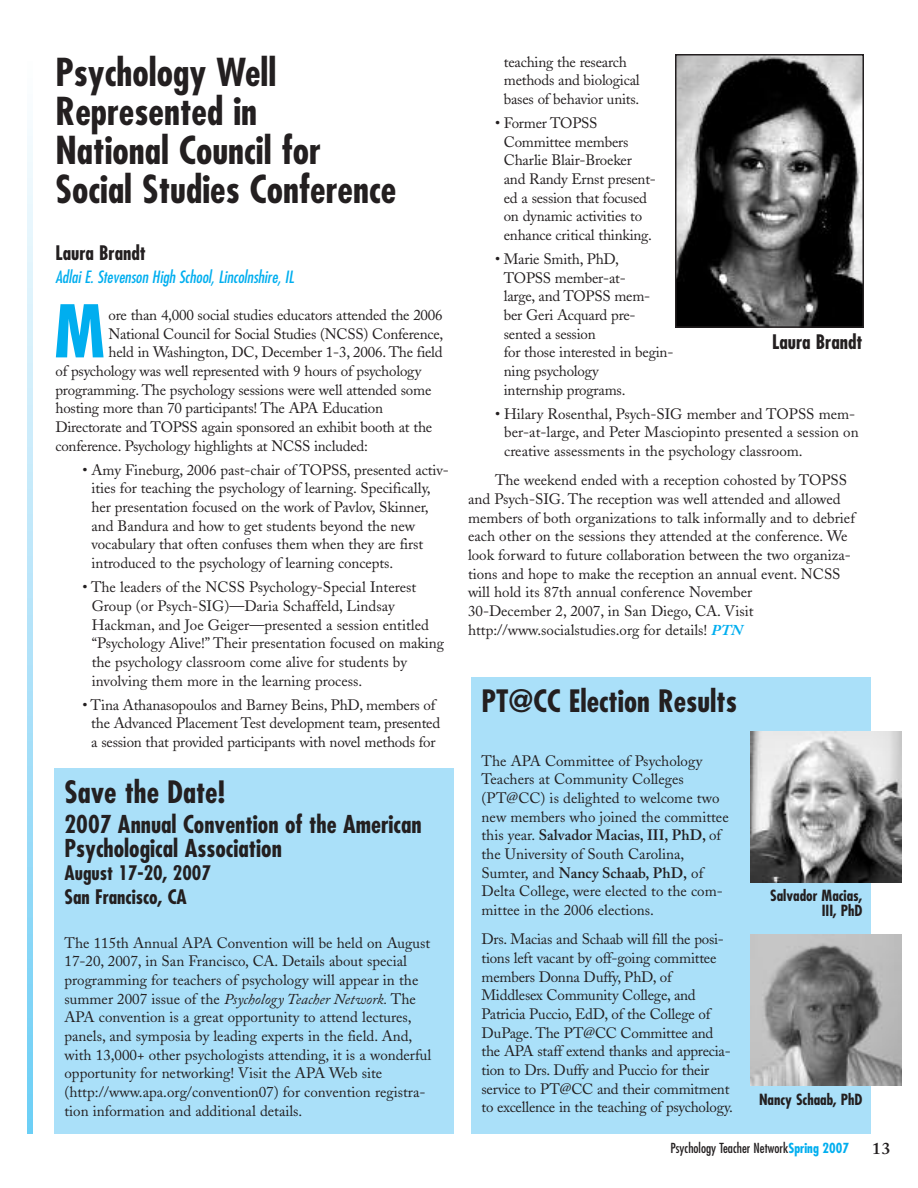
<style>
.page{position:relative;width:918px;height:1188px;background:#fff}
.page>*{position:absolute;margin:0;border:0;box-sizing:border-box;transform-origin:0 0}
.t1{font:700 condensed 70.65px "Futura";color:#00aeef}
.t2{font:700 condensed 37.5px/39px "Futura";color:#231f20}
.t3{font:700 condensed 30px "Futura";color:#231f20}
.t4{font:700 condensed 24px/24px "Futura";color:#231f20}
.t5{font:700 condensed 19.5px/23.4px "Futura";color:#231f20}
.t6{font:italic condensed 16.5px "Futura";color:#00aeef}
.t7{font:600 16.5px "Adobe Caslon";color:#231f20;scale:1.05 1}
.t8{font:15px/18.6px "Adobe Caslon";letter-spacing:-.005em;color:#231f20}
.t9{font:700 condensed 15px/15px "Futura";color:#231f20;text-align:right}
.t10{font:condensed 13.5px "Futura";color:#231f20}
.s1{font-style:italic}
.s2{font-weight:700;font-style:italic;color:#00aeef}
.s3{font-weight:600}
.s4{font-weight:700;color:#00aeef}
</style>
<div class="page">
<img style="left:678px;top:57px;width:183px;height:268px">
<div style="left:675px;top:54px;width:189px;height:274px;border:2px solid #231f20"></div>
<div style="left:471px;top:677px;width:400px;height:457px;background:#aae0f9"></div>
<div style="left:54px;top:769px;width:400px;height:365px;background:#aae0f9"></div>
<img style="left:751px;top:731px;width:151px;height:151px">
<img style="left:751px;top:934px;width:151px;height:151px">
<h2 class="t2" style="left:56px;top:56px;width:342px">Psychology Well<br>Represented in<br>National Council for<br>Social Studies Conference</h2>
<h3 class="t5" style="left:56px;top:243px;width:92px">Laura Brandt</h3>
<p class="t6" style="left:56px;top:269px;width:240px">Adlai E. Stevenson High School, Lincolnshire, IL</p>
<h1 class="t1" style="left:54px;top:300px;width:52px">M</h1>
<p class="t8" style="left:109px;top:307px;width:336px">ore than 4,000 social studies educators attended the 2006</p>
<p class="t8" style="left:109px;top:326px;width:336px">National Council for Social Studies (NCSS) Conference,</p>
<p class="t8" style="left:109px;top:345px;width:336px">held in Washington, DC, December 1-3, 2006. The field</p>
<p class="t8" style="left:56px;top:364px;width:367px">of psychology was well represented with 9 hours of psychology</p>
<p class="t8" style="left:56px;top:382px;width:377px">programming. The psychology sessions were well attended some</p>
<p class="t8" style="left:56px;top:401px;width:329px">hosting more than 70 participants! The APA Education</p>
<p class="t8" style="left:56px;top:420px;width:378px">Directorate and TOPSS again sponsored an exhibit booth at the</p>
<p class="t8" style="left:56px;top:438px;width:314px">conference. Psychology highlights at NCSS included:</p>
<p class="t8" style="left:92px;top:462px;width:359px;text-indent:-9px">• Amy Fineburg, 2006 past-chair of TOPSS, presented activ&shy;ities for teaching the psychology of learning. Specifically, her presentation focused on the work of Pavlov, Skinner, and Bandura and how to get students beyond the new vocabulary that often confuses them when they are first introduced to the psychology of learning concepts.</p>
<p class="t8" style="left:92px;top:580px;width:354px;text-indent:-9px">• The leaders of the NCSS Psychology-Special Interest Group (or Psych-SIG)—Daria Schaffeld, Lindsay Hackman, and Joe Geiger—presented a session entitled “Psychology Alive!” Their presentation focused on making the psychology classroom come alive for students by involving them more in the learning process.</p>
<p class="t8" style="left:83px;top:697px;width:359px;text-align:center">• Tina Athanasopoulos and Barney Beins, PhD, members of the Advanced Placement Test development team, presented a session that provided participants with novel methods for</p>
<h3 class="t3" style="left:64px;top:779px;width:162px">Save the Date!</h3>
<h3 class="t4" style="left:64px;top:814px;width:359px">2007 Annual Convention of the American<br>Psychological Association</h3>
<h3 class="t5" style="left:64px;top:863px;width:148px">August 17-20, 2007<br>San Francisco, CA</h3>
<p class="t8" style="left:64px;top:935px;width:368px">The 115th Annual APA Convention will be held on August 17-20, 2007, in San Francisco, CA. Details about special programming for teachers of psychology will appear in the summer 2007 issue of the <span class="s1">Psychology Teacher Network.</span> The APA convention is a great opportunity to attend lectures, panels, and symposia by leading experts in the field. And, with 13,000+ other psychologists attending, it is a wonderful opportunity for networking! Visit the APA Web site (http://www.apa.org/convention07) for convention registra&shy;tion information and additional details.</p>
<p class="t8" style="left:504px;top:54px;width:138px">teaching the research methods and biological bases of behavior units.</p>
<p class="t8" style="left:504px;top:115px;width:154px;text-indent:-9px">• Former TOPSS<br>Committee members<br>Charlie Blair-Broeker and Randy Ernst present&shy;ed a session that focused on dynamic activities to enhance critical thinking.</p>
<p class="t8" style="left:504px;top:251px;width:171px;text-indent:-9px">• Marie Smith, PhD,<br>TOPSS member-at-<br>large, and TOPSS mem-<br>ber Geri Acquard pre&shy;sented a session<br>for those interested in begin&shy;ning psychology<br>internship programs.</p>
<p class="t8" style="left:504px;top:406px;width:356px;text-indent:-9px">• Hilary Rosenthal, Psych-SIG member and TOPSS mem&shy;ber-at-large, and Peter Masciopinto presented a session on creative assessments in the psychology classroom.</p>
<p class="t8" style="left:468px;top:473px;width:388px;text-indent:27px">The weekend ended with a reception cohosted by TOPSS and Psych-SIG. The reception was well attended and allowed members of both organizations to talk informally and to debrief each other on the sessions they attended at the conference. We look forward to future collaboration between the two organiza&shy;tions and hope to make the reception an annual event. NCSS will hold its 87th annual conference November<br>30-December 2, 2007, in San Diego, CA. Visit http://www.socialstudies.org for details! <span class="s2">PTN</span></p>
<h3 class="t5" style="left:772px;top:331px;width:92px">Laura Brandt</h3>
<h3 class="t3" style="left:481px;top:688px;width:257px">PT@CC Election Results</h3>
<p class="t8" style="left:481px;top:753px;width:249px">The APA Committee of Psychology Teachers at Community Colleges (PT@CC) is delighted to welcome two new members who joined the committee this year. <span class="s3">Salvador Macias, III, PhD,</span> of the University of South Carolina, Sumter, and <span class="s3">Nancy Schaab, PhD,</span> of Delta College, were elected to the com&shy;mittee in the 2006 elections.</p>
<p class="t8" style="left:481px;top:932px;width:253px">Drs. Macias and Schaab will fill the posi&shy;tions left vacant by off-going committee members Donna Duffy, PhD, of Middlesex Community College, and Patricia Puccio, EdD, of the College of DuPage. The PT@CC Committee and the APA staff extend thanks and apprecia&shy;tion to Drs. Duffy and Puccio for their service to PT@CC and their commitment to excellence in the teaching of psychology.</p>
<p class="t9" style="left:770px;top:889px;width:94px">Salvador Macias,<br>III, PhD</p>
<p class="t9" style="left:759px;top:1093px;width:105px">Nancy Schaab, PhD</p>
<p class="t10" style="left:671px;top:1142px;width:180px">Psychology Teacher Network<span class="s4">Spring 2007</span></p>
<p class="t7" style="left:872px;top:1143px;width:19px">13</p>
</div>
